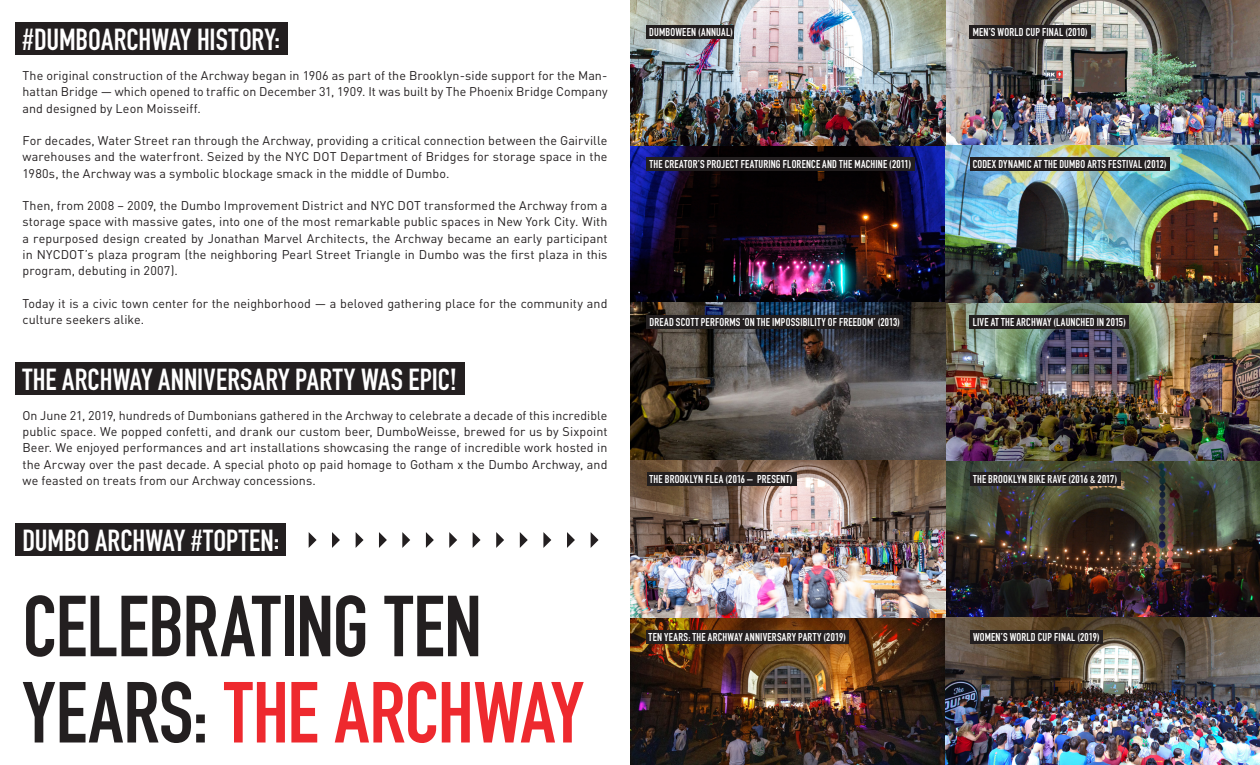
<style>
.page{position:relative;width:1260px;height:765px;background:#fff}
.page>*{position:absolute;margin:0;border:0;box-sizing:border-box;transform-origin:0 0}
.t1{font:700 85px/86.2px "DIN Condensed";letter-spacing:-.005em;color:#231f20}
.t2{font:700 30px "DIN Condensed";color:#fff}
.t3{font:12.5px/16.2px "DINOT";letter-spacing:.005em;color:#231f20;text-align:justify}
.t4{font:700 11.25px "DIN Condensed";letter-spacing:.015em;color:#fff}
.s1{color:#ee292e}
</style>
<div class="page">
<div style="left:15px;top:362px;width:450px;height:33px;background:#231f20"></div>
<div style="left:15px;top:22px;width:272px;height:33px;background:#231f20"></div>
<div style="left:15px;top:524px;width:271px;height:32px;background:#231f20"></div>
<svg style="left:309px;top:532px;width:8px;height:16px"></svg>
<svg style="left:379px;top:532px;width:8px;height:16px"></svg>
<svg style="left:449px;top:532px;width:8px;height:16px"></svg>
<svg style="left:356px;top:532px;width:8px;height:16px"></svg>
<svg style="left:426px;top:532px;width:8px;height:16px"></svg>
<svg style="left:496px;top:532px;width:8px;height:16px"></svg>
<svg style="left:520px;top:532px;width:8px;height:16px"></svg>
<svg style="left:543px;top:532px;width:8px;height:16px"></svg>
<svg style="left:567px;top:532px;width:8px;height:16px"></svg>
<svg style="left:591px;top:532px;width:8px;height:16px"></svg>
<svg style="left:332px;top:532px;width:8px;height:16px"></svg>
<svg style="left:402px;top:532px;width:8px;height:16px"></svg>
<svg style="left:473px;top:532px;width:8px;height:16px"></svg>
<img style="left:630px;top:0;width:630px;height:765px">
<div style="left:646px;top:630px;width:202px;height:13px;background:#231f20"></div>
<div style="left:970px;top:473px;width:151px;height:13px;background:#231f20"></div>
<div style="left:970px;top:630px;width:133px;height:13px;background:#231f20"></div>
<div style="left:970px;top:315px;width:159px;height:13px;background:#231f20"></div>
<div style="left:647px;top:158px;width:268px;height:13px;background:#231f20"></div>
<div style="left:647px;top:315px;width:256px;height:13px;background:#231f20"></div>
<div style="left:647px;top:473px;width:149px;height:13px;background:#231f20"></div>
<div style="left:970px;top:25px;width:121px;height:13px;background:#231f20"></div>
<div style="left:970px;top:158px;width:200px;height:13px;background:#231f20"></div>
<div style="left:646px;top:25px;width:88px;height:13px;background:#231f20"></div>
<p class="t2" style="left:22px;top:20px;width:259px">#DUMBOARCHWAY HISTORY:</p>
<p class="t3" style="left:22px;top:67px;width:587px">The original construction of the Archway began in 1906 as part of the Brooklyn-side support for the Man&shy;hattan Bridge — which opened to traffic on December 31, 1909. It was built by The Phoenix Bridge Company and designed by Leon Moisseiff.</p>
<p class="t3" style="left:22px;top:132px;width:587px">For decades, Water Street ran through the Archway, providing a critical connection between the Gairville warehouses and the waterfront. Seized by the NYC DOT Department of Bridges for storage space in the 1980s, the Archway was a symbolic blockage smack in the middle of Dumbo.</p>
<p class="t3" style="left:22px;top:197px;width:587px">Then, from 2008 – 2009, the Dumbo Improvement District and NYC DOT transformed the Archway from a storage space with massive gates, into one of the most remarkable public spaces in New York City. With a repurposed design created by Jonathan Marvel Architects, the Archway became an early participant in NYCDOT’s plaza program (the neighboring Pearl Street Triangle in Dumbo was the first plaza in this program, debuting in 2007).</p>
<p class="t3" style="left:22px;top:295px;width:587px">Today it is a civic town center for the neighborhood — a beloved gathering place for the community and culture seekers alike.</p>
<p class="t2" style="left:22px;top:360px;width:436px">THE ARCHWAY ANNIVERSARY PARTY WAS EPIC!</p>
<p class="t3" style="left:22px;top:407px;width:587px">On June 21, 2019, hundreds of Dumbonians gathered in the Archway to celebrate a decade of this incredible public space. We popped confetti, and drank our custom beer, DumboWeisse, brewed for us by Sixpoint Beer. We enjoyed performances and art installations showcasing the range of incredible work hosted in the Arcway over the past decade. A special photo op paid homage to Gotham x the Dumbo Archway, and we feasted on treats from our Archway concessions.</p>
<p class="t2" style="left:22px;top:521px;width:258px">DUMBO ARCHWAY #TOPTEN:</p>
<p class="t1" style="left:22px;top:583px;width:563px">CELEBRATING TEN<br>YEARS: <span class="s1">THE ARCHWAY</span></p>
<p class="t4" style="left:649px;top:24px;width:85px">DUMBOWEEN (ANNUAL)</p>
<p class="t4" style="left:650px;top:157px;width:263px">THE CREATOR’S PROJECT FEATURING FLORENCE AND THE MACHINE (2011)</p>
<p class="t4" style="left:650px;top:314px;width:252px">DREAD SCOTT PERFORMS ‘ON THE IMPOSSIBILITY OF FREEDOM’ (2013)</p>
<p class="t4" style="left:650px;top:472px;width:145px">THE BROOKLYN FLEA (2016 – PRESENT)</p>
<p class="t4" style="left:649px;top:629px;width:199px">TEN YEARS: THE ARCHWAY ANNIVERSARY PARTY (2019)</p>
<p class="t4" style="left:973px;top:24px;width:116px">MEN’S WORLD CUP FINAL (2010)</p>
<p class="t4" style="left:973px;top:157px;width:195px">CODEX DYNAMIC AT THE DUMBO ARTS FESTIVAL (2012)</p>
<p class="t4" style="left:973px;top:314px;width:155px">LIVE AT THE ARCHWAY (LAUNCHED IN 2015)</p>
<p class="t4" style="left:973px;top:472px;width:146px">THE BROOKLYN BIKE RAVE (2016 &amp; 2017)</p>
<p class="t4" style="left:973px;top:629px;width:128px">WOMEN’S WORLD CUP FINAL (2019)</p>
</div>
